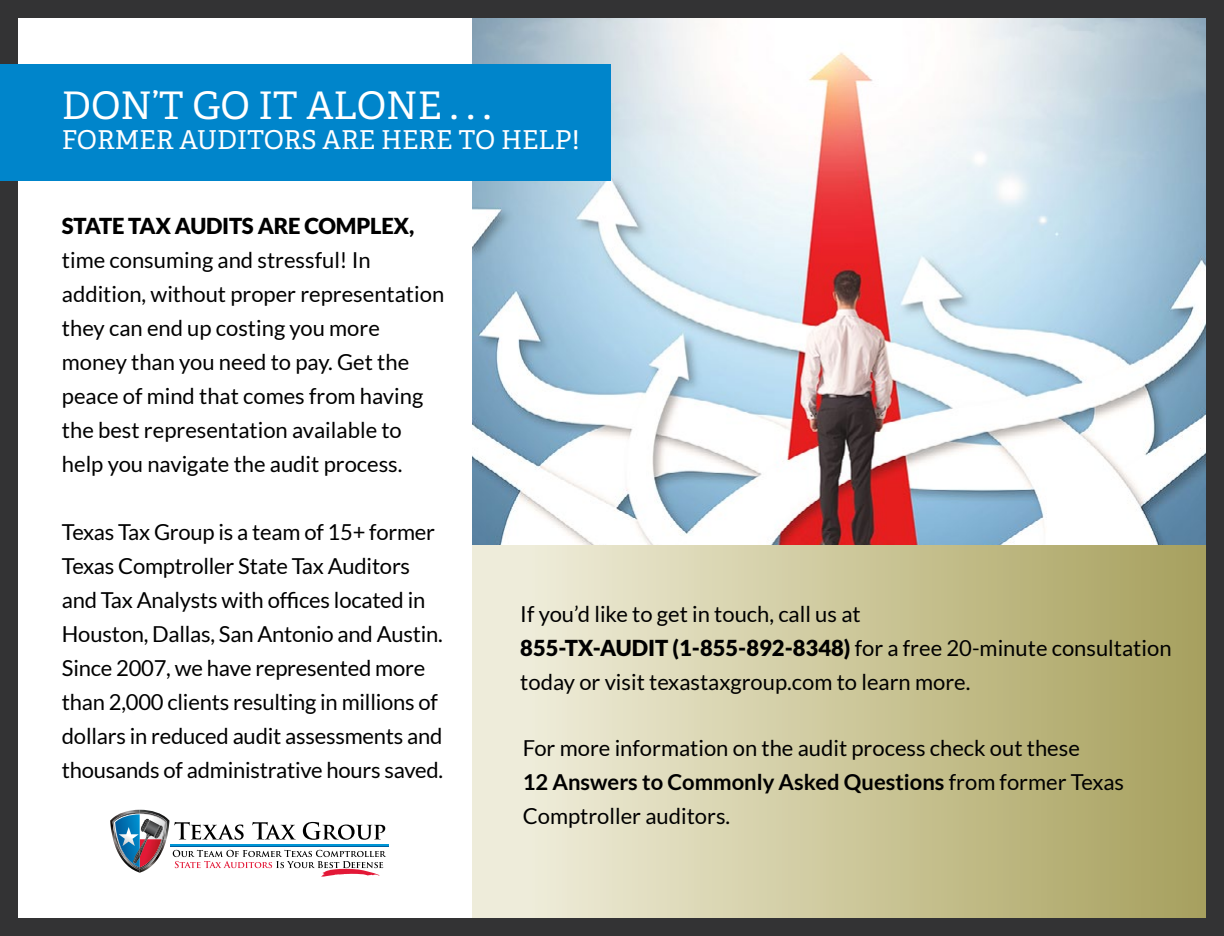
<style>
.page{position:relative;width:1224px;height:936px;background:#fff}
.page>*{position:absolute;margin:0;border:0;box-sizing:border-box;transform-origin:0 0}
.t1{font:38px "Adelle";color:#fff}
.t2{font:26px "Adelle";color:#fff}
.t3{font:22px/34px "Lato";color:#000}
.t4{font:900 22px "Lato";letter-spacing:-.01em;color:#000}
.s1{font-weight:900}
.s2{font-weight:700}
</style>
<div class="page">
<img style="left:473px;top:19px;width:732px;height:527px">
<div style="left:473px;top:546px;width:744px;height:372px;background:linear-gradient(to right,#f4f2e1,#a69f5a)"></div>
<div style="left:0;top:0;width:1224px;height:936px;border:18px solid #333334"></div>
<div style="left:0;top:64px;width:611px;height:117px;background:#0085cb"></div>
<hr style="left:170px;top:844px;width:218px;height:2px;background:#0096d6">
<svg style="left:110px;top:809px;width:276px;height:68px"></svg>
<h1 class="t1" style="left:62px;top:78px;width:431px">DON’T GO IT ALONE . . .</h1>
<p class="t2" style="left:62px;top:121px;width:519px">FORMER AUDITORS ARE HERE TO HELP!</p>
<p class="t4" style="left:62px;top:213px;width:354px">STATE TAX AUDITS ARE COMPLEX,</p>
<p class="t3" style="left:62px;top:243px;width:384px">time consuming and stressful! In addition, without proper representation they can end up costing you more money than you need to pay. Get the peace of mind that comes from having the best representation available to help you navigate the audit process.</p>
<p class="t3" style="left:62px;top:515px;width:383px">Texas Tax Group is a team of 15+ former Texas Comptroller State Tax Auditors and Tax Analysts with offices located in Houston, Dallas, San Antonio and Austin.<br>Since 2007, we have represented more than 2,000 clients resulting in millions of dollars in reduced audit assessments and thousands of administrative hours saved.</p>
<p class="t3" style="left:520px;top:597px;width:653px">If you’d like to get in touch, call us at<br><span class="s1">855-TX-AUDIT (1-855-892-8348)</span> for a free 20-minute consultation today or visit texastaxgroup.com to learn more.</p>
<p class="t3" style="left:523px;top:731px;width:603px">For more information on the audit process check out these<br><span class="s2">12 Answers to Commonly Asked Questions</span> from former Texas<br>Comptroller auditors.</p>
</div>
